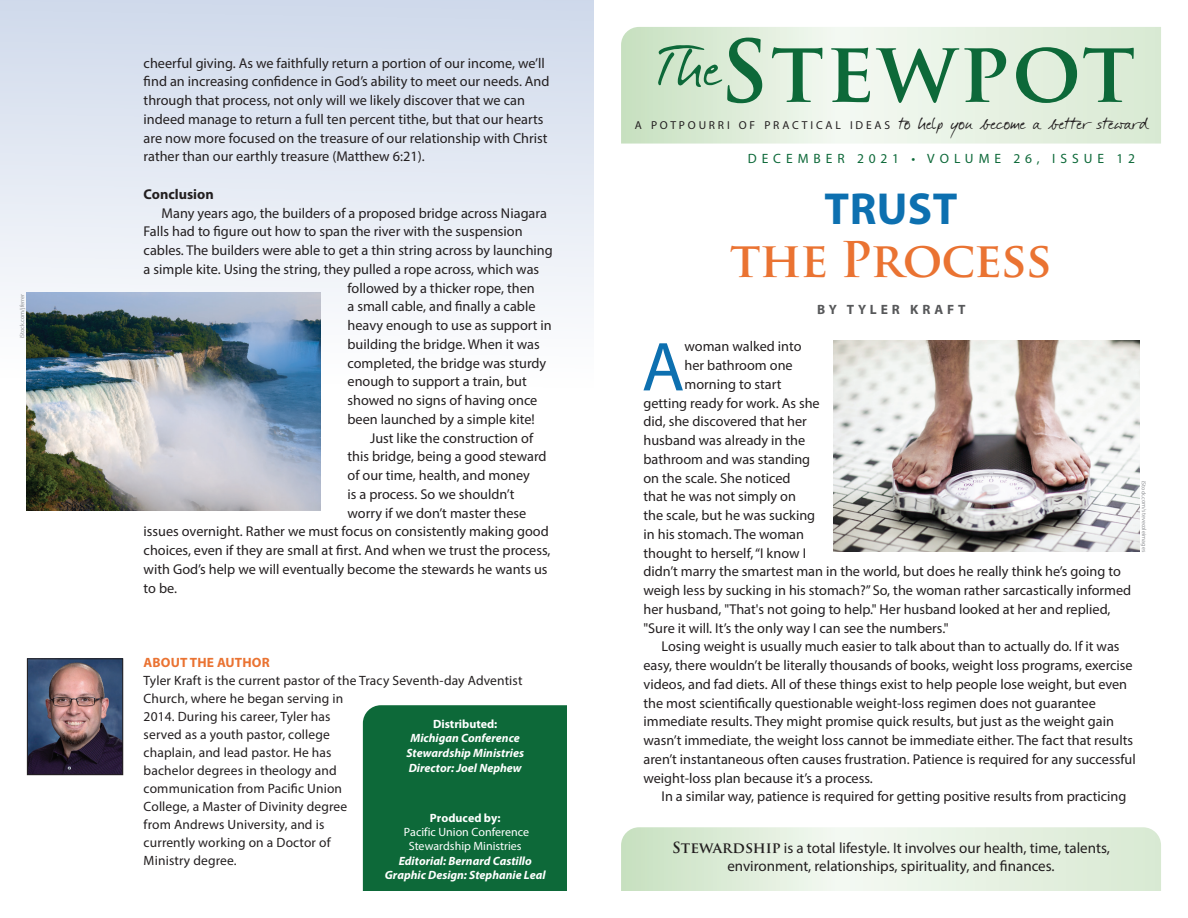
<style>
.page{position:relative;width:1188px;height:918px;background:#fff}
.page>*{position:absolute;margin:0;border:0;box-sizing:border-box;transform-origin:0 0}
.t1{font:700 83.7px "Trajan Pro";letter-spacing:.03em;color:#0d6939}
.t2{font:69.9px "Myriad Pro";color:#0d70b0}
.t3{font:700 48px "Trajan Pro";letter-spacing:-.02em;color:#ea7332}
.t4{font:700 45px "Myriad Pro";letter-spacing:.01em;color:#0d70b0}
.t5{font:21px "Darkwoman";letter-spacing:.03em;color:#231f20}
.t6{font:15px/18px "Myriad Pro";color:#231f20;text-align:center}
.t7{font:14.25px/18.8px "Myriad Pro";color:#231f20}
.t8{font:700 14.25px "Myriad Pro";color:#231f20}
.t9{font:13.5px/18px "Myriad Pro";letter-spacing:.01em;color:#231f20}
.t10{font:13.5px "Myriad Pro";letter-spacing:.37em;color:#0d6939}
.t11{font:700 13.5px "Myriad Pro";letter-spacing:.01em;color:#ea7332}
.t12{font:700 13.5px "Myriad Pro";letter-spacing:.29em;color:#57585a}
.t13{font:italic 700 12px/15px "Myriad Pro";color:#fff;text-align:center}
.t14{font:12px/14.2px "Myriad Pro";color:#fff;text-align:center}
.t15{font:700 12px "Myriad Pro";color:#fff}
.t16{font:6px "Myriad Pro";letter-spacing:-.005em;color:#939598}
.s1{font-family:"Myriad Pro";font-size:11.55px}
.s2{font-family:"Trajan Pro";font-weight:700}
</style>
<div class="page">
<div style="left:0;top:0;width:594px;height:467px;background:linear-gradient(to bottom,#d0daec,#fff)"></div>
<svg style="left:621px;top:827px;width:540px;height:64px;background:#e2efde"></svg>
<svg style="left:621px;top:27px;width:540px;height:117px;background:#e2eede"></svg>
<div style="left:363px;top:705px;width:204px;height:186px;background:#0d6939"></div>
<img style="left:834px;top:341px;width:305px;height:211px">
<img style="left:29px;top:660px;width:92px;height:113px">
<div style="left:27px;top:658px;width:96px;height:117px;border:1px solid #231f20"></div>
<img style="left:27px;top:293px;width:294px;height:217px">
<p class="t16" style="left:18px;top:338px;width:46px;rotate:-90deg">iStock.com/jferrer</p>
<p class="t7" style="left:144px;top:53px;width:407px">cheerful giving. As we faithfully return a portion of our income, we’ll find an increasing confidence in God’s ability to meet our needs. And through that process, not only will we likely discover that we can indeed manage to return a full ten percent tithe, but that our hearts are now more focused on the treasure of our relationship with Christ rather than our earthly treasure (Matthew 6:21).</p>
<p class="t8" style="left:144px;top:185px;width:72px">Conclusion</p>
<p class="t7" style="left:162px;top:203px;width:387px">Many years ago, the builders of a proposed bridge across Niagara</p>
<p class="t7" style="left:144px;top:222px;width:381px">Falls had to figure out how to span the river with the suspension</p>
<p class="t7" style="left:144px;top:241px;width:411px">cables. The builders were able to get a thin string across by launching</p>
<p class="t7" style="left:144px;top:259px;width:397px">a simple kite. Using the string, they pulled a rope across, which was</p>
<p class="t7" style="left:348px;top:278px;width:189px">followed by a thicker rope, then</p>
<p class="t7" style="left:348px;top:297px;width:189px">a small cable, and finally a cable</p>
<p class="t7" style="left:348px;top:316px;width:206px">heavy enough to use as support in</p>
<p class="t7" style="left:348px;top:334px;width:194px">building the bridge. When it was</p>
<p class="t7" style="left:348px;top:353px;width:200px">completed, the bridge was sturdy</p>
<p class="t7" style="left:348px;top:372px;width:181px">enough to support a train, but</p>
<p class="t7" style="left:348px;top:391px;width:191px">showed no signs of having once</p>
<p class="t7" style="left:348px;top:409px;width:189px">been launched by a simple kite!</p>
<p class="t7" style="left:370px;top:428px;width:165px">Just like the construction of</p>
<p class="t7" style="left:348px;top:447px;width:201px">this bridge, being a good steward</p>
<p class="t7" style="left:348px;top:466px;width:184px">of our time, health, and money</p>
<p class="t7" style="left:348px;top:485px;width:168px">is a process. So we shouldn’t</p>
<p class="t7" style="left:348px;top:503px;width:180px">worry if we don’t master these</p>
<p class="t7" style="left:144px;top:522px;width:407px">issues overnight. Rather we must focus on consistently making good</p>
<p class="t7" style="left:144px;top:541px;width:408px">choices, even if they are small at first. And when we trust the process,</p>
<p class="t7" style="left:144px;top:560px;width:405px">with God’s help we will eventually become the stewards he wants us</p>
<p class="t7" style="left:144px;top:578px;width:35px">to be.</p>
<p class="t11" style="left:144px;top:654px;width:128px">ABOUT THE AUTHOR</p>
<p class="t9" style="left:144px;top:671px;width:380px">Tyler Kraft is the current pastor of the Tracy Seventh-day Adventist Church, where he began serving in<br>2014. During his career, Tyler has<br>served as a youth pastor, college<br>chaplain, and lead pastor. He has<br>bachelor degrees in theology and<br>communication from Pacific Union<br>College, a Master of Divinity degree<br>from Andrews University, and is<br>currently working on a Doctor of<br>Ministry degree.</p>
<p class="t15" style="left:433px;top:716px;width:66px">Distributed:</p>
<p class="t13" style="left:406px;top:730px;width:119px">Michigan Conference<br>Stewardship Ministries<br>Director: Joel Nephew</p>
<p class="t15" style="left:430px;top:810px;width:72px">Produced by:</p>
<p class="t14" style="left:404px;top:825px;width:127px">Pacific Union Conference<br>Stewardship Ministries</p>
<p class="t13" style="left:385px;top:853px;width:162px;line-height:14.2px">Editorial: Bernard Castillo<br>Graphic Design: Stephanie Leal</p>
<h1 class="t1" style="left:658px;top:19px;width:479px"><sup>The</sup>Stewpot</h1>
<h3 class="t5" style="left:635px;top:109px;width:514px"><span class="s1">A POTPOURRI OF PRACTICAL IDEAS</span> to help you become a better steward</h3>
<p class="t10" style="left:748px;top:150px;width:389px">DECEMBER 2021 • VOLUME 26, ISSUE 12</p>
<h3 class="t4" style="left:825px;top:179px;width:134px">TRUST</h3>
<h3 class="t3" style="left:730px;top:229px;width:323px">the Process</h3>
<p class="t12" style="left:817px;top:300px;width:150px">BY TYLER KRAFT</p>
<h2 class="t2" style="left:642px;top:324px;width:44px">A</h2>
<p class="t7" style="left:685px;top:337px;width:119px">woman walked into</p>
<p class="t7" style="left:685px;top:356px;width:110px">her bathroom one</p>
<p class="t7" style="left:685px;top:375px;width:98px">morning to start</p>
<p class="t7" style="left:643px;top:393px;width:178px">getting ready for work. As she</p>
<p class="t7" style="left:643px;top:412px;width:165px">did, she discovered that her</p>
<p class="t7" style="left:643px;top:431px;width:163px">husband was already in the</p>
<p class="t7" style="left:643px;top:450px;width:168px">bathroom and was standing</p>
<p class="t7" style="left:643px;top:468px;width:149px">on the scale. She noticed</p>
<p class="t7" style="left:643px;top:487px;width:154px">that he was not simply on</p>
<p class="t7" style="left:643px;top:506px;width:173px">the scale, but he was sucking</p>
<p class="t7" style="left:643px;top:525px;width:162px">in his stomach. The woman</p>
<p class="t7" style="left:643px;top:543px;width:164px">thought to herself, “I know I</p>
<p class="t7" style="left:643px;top:562px;width:479px">didn’t marry the smartest man in the world, but does he really think he’s going to</p>
<p class="t7" style="left:643px;top:581px;width:489px">weigh less by sucking in his stomach?” So, the woman rather sarcastically informed</p>
<p class="t7" style="left:643px;top:600px;width:469px">her husband, "That's not going to help." Her husband looked at her and replied,</p>
<p class="t7" style="left:643px;top:618px;width:307px">"Sure it will. It’s the only way I can see the numbers."</p>
<p class="t7" style="left:661px;top:637px;width:460px">Losing weight is usually much easier to talk about than to actually do. If it was</p>
<p class="t7" style="left:643px;top:656px;width:491px">easy, there wouldn’t be literally thousands of books, weight loss programs, exercise</p>
<p class="t7" style="left:643px;top:675px;width:485px">videos, and fad diets. All of these things exist to help people lose weight, but even</p>
<p class="t7" style="left:643px;top:693px;width:454px">the most scientifically questionable weight-loss regimen does not guarantee</p>
<p class="t7" style="left:643px;top:712px;width:472px">immediate results. They might promise quick results, but just as the weight gain</p>
<p class="t7" style="left:643px;top:731px;width:491px">wasn’t immediate, the weight loss cannot be immediate either. The fact that results</p>
<p class="t7" style="left:643px;top:750px;width:494px">aren’t instantaneous often causes frustration. Patience is required for any successful</p>
<p class="t7" style="left:643px;top:768px;width:231px">weight-loss plan because it’s a process.</p>
<p class="t7" style="left:661px;top:787px;width:467px">In a similar way, patience is required for getting positive results from practicing</p>
<p class="t16" style="left:1148px;top:481px;width:73px;rotate:90deg">iStock.com/stevecoleimages</p>
<p class="t6" style="left:672px;top:838px;width:439px"><span class="s2">Stewardship</span> is a total lifestyle. It involves our health, time, talents, environment, relationships, spirituality, and finances.</p>
</div>
